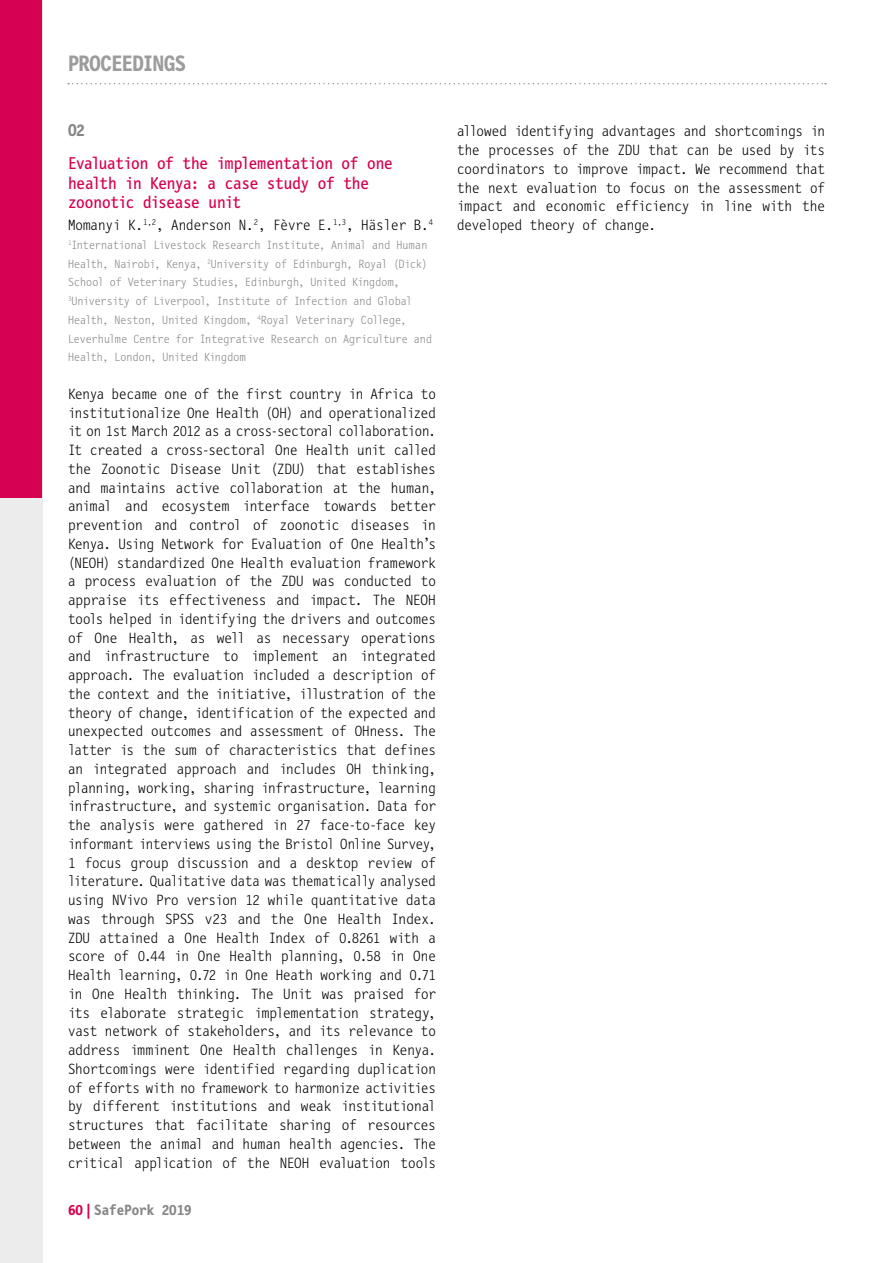
<style>
.page{position:relative;width:895px;height:1263px;background:#fff}
.page>*{position:absolute;margin:0;border:0;box-sizing:border-box;transform-origin:0 0}
.t1{font:700 22.5px "Letter Gothic Mono";letter-spacing:-.02em;color:#9c9c9d}
.t2{font:17.25px/19.5px "Letter Gothic Mono";letter-spacing:-.02em;color:#d60150}
.t3{font:700 17.25px "Letter Gothic Mono";color:#868786}
.t4{font:300 15px/18.8px "Letter Gothic Mono";letter-spacing:-.005em;color:#000;text-align:justify}
.t5{font:700 15px "Letter Gothic Mono";color:#868786}
.t6{font:300 12px/18.8px "Letter Gothic Mono";color:#868786}
.s1{color:#d60150}
</style>
<div class="page">
<div style="left:0;top:0;width:43px;height:1263px;background:#ececec"></div>
<div style="left:0;top:0;width:42px;height:497px;background:#d60150"></div>
<svg style="left:68px;top:83px;width:758px;height:1px"></svg>
<h1 class="t1" style="left:68px;top:51px;width:120px">PROCEEDINGS</h1>
<p class="t3" style="left:68px;top:121px;width:18px">O2</p>
<p class="t2" style="left:68px;top:154px;width:326px">Evaluation of the implementation of one health in Kenya: a case study of the zoonotic disease unit</p>
<p class="t4" style="left:68px;top:216px;width:366px">Momanyi K.<sup>1,2</sup>, Anderson N.<sup>2</sup>, Fèvre E.<sup>1,3</sup>, Häsler B.<sup>4</sup></p>
<p class="t6" style="left:68px;top:236px;width:365px"><sup>1</sup>International Livestock Research Institute, Animal and Human Health, Nairobi, Kenya, <sup>2</sup>University of Edinburgh, Royal (Dick)<br>School of Veterinary Studies, Edinburgh, United Kingdom, <sup>3</sup>University of Liverpool, Institute of Infection and Global Health, Neston, United Kingdom, <sup>4</sup>Royal Veterinary College, Leverhulme Centre for Integrative Research on Agriculture and Health, London, United Kingdom</p>
<p class="t4" style="left:68px;top:385px;width:369px">Kenya became one of the first country in Africa to institutionalize One Health (OH) and operationalized it on 1st March 2012 as a cross-sectoral collaboration.<br>It created a cross-sectoral One Health unit called the Zoonotic Disease Unit (ZDU) that establishes and maintains active collaboration at the human, animal and ecosystem interface towards better prevention and control of zoonotic diseases in Kenya. Using Network for Evaluation of One Health’s (NEOH) standardized One Health evaluation framework a process evaluation of the ZDU was conducted to appraise its effectiveness and impact. The NEOH tools helped in identifying the drivers and outcomes of One Health, as well as necessary operations and infrastructure to implement an integrated approach. The evaluation included a description of the context and the initiative, illustration of the theory of change, identification of the expected and unexpected outcomes and assessment of OHness. The latter is the sum of characteristics that defines an integrated approach and includes OH thinking, planning, working, sharing infrastructure, learning infrastructure, and systemic organisation. Data for the analysis were gathered in 27 face-to-face key informant interviews using the Bristol Online Survey, 1 focus group discussion and a desktop review of literature. Qualitative data was thematically analysed using NVivo Pro version 12 while quantitative data was through SPSS v23 and the One Health Index.<br>ZDU attained a One Health Index of 0.8261 with a score of 0.44 in One Health planning, 0.58 in One Health learning, 0.72 in One Heath working and 0.71 in One Health thinking. The Unit was praised for its elaborate strategic implementation strategy, vast network of stakeholders, and its relevance to address imminent One Health challenges in Kenya.<br>Shortcomings were identified regarding duplication of efforts with no framework to harmonize activities by different institutions and weak institutional structures that facilitate sharing of resources between the animal and human health agencies. The critical application of the NEOH evaluation tools</p>
<p class="t5" style="left:68px;top:1202px;width:125px"><span class="s1">60|</span>SafePork 2019</p>
<p class="t4" style="left:457px;top:122px;width:369px">allowed identifying advantages and shortcomings in the processes of the ZDU that can be used by its coordinators to improve impact. We recommend that the next evaluation to focus on the assessment of impact and economic efficiency in line with the developed theory of change.</p>
</div>
